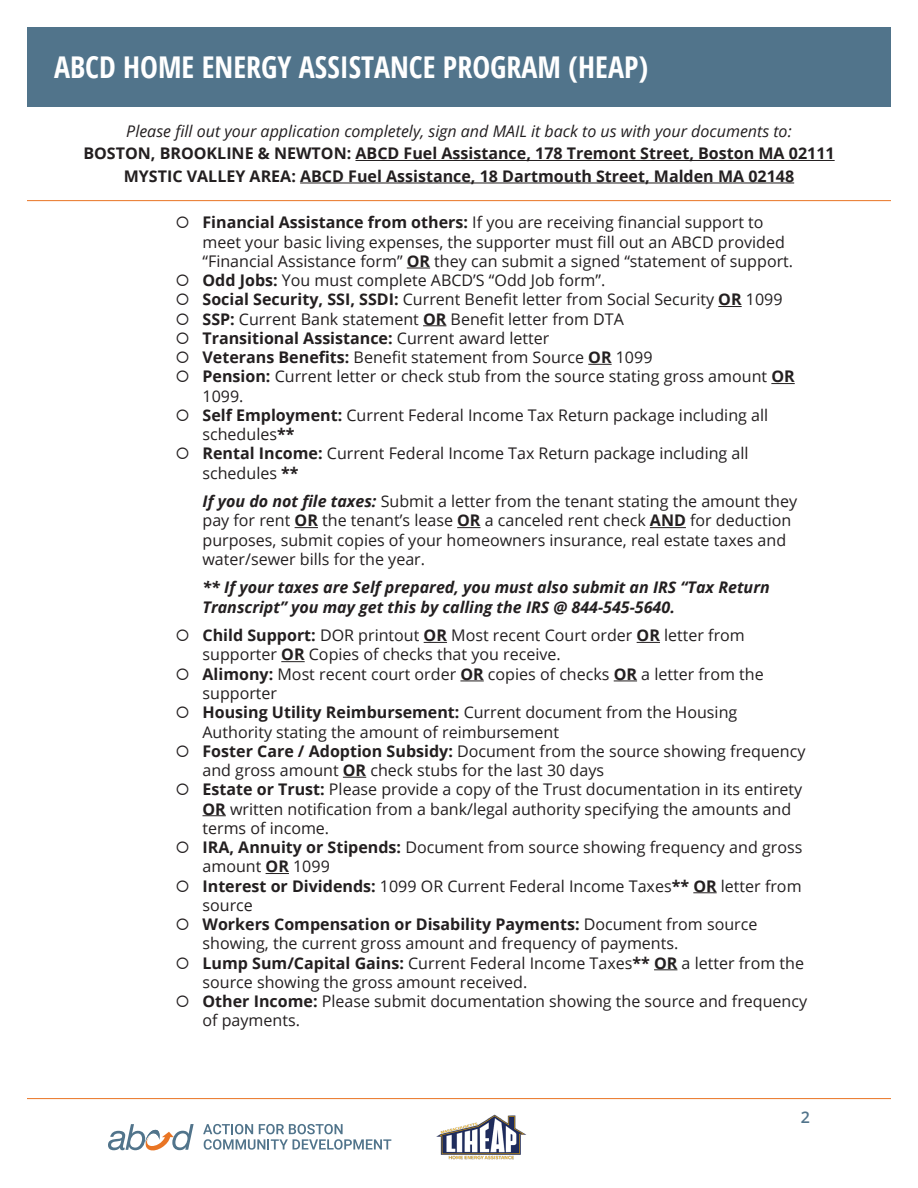
<style>
.page{position:relative;width:918px;height:1188px;background:#fff}
.page>*{position:absolute;margin:0;border:0;box-sizing:border-box;transform-origin:0 0}
.t1{font:700 condensed 30px "Open Sans";color:#fff}
.t2{font:16.05px/19.2px "Open Sans";color:#231f20}
.t3{font:700 16.05px/22.5px "Open Sans";color:#231f20;text-align:center}
.t4{font:italic 700 16.05px/19.2px "Open Sans";color:#231f20}
.t5{font:italic 16.05px "Open Sans";color:#231f20}
.t6{font:600 16.05px "Open Sans";color:#51748b}
.s1{font-weight:700}
.s2{font-weight:400}
.s3{font-weight:700;font-style:italic}
</style>
<div class="page">
<div style="left:27px;top:27px;width:864px;height:79px;background:#51748b"></div>
<hr style="left:27px;top:1098px;width:864px;height:1px;background:#e97524">
<svg style="left:108px;top:1124px;width:86px;height:27px"></svg>
<svg style="left:203px;top:1124px;width:188px;height:26px"></svg>
<img style="left:436px;top:1114px;width:90px;height:46px">
<hr style="left:355px;top:160px;width:480px;height:1px;background:#231f20">
<hr style="left:300px;top:183px;width:494px;height:1px;background:#231f20">
<hr style="left:27px;top:200px;width:864px;height:1px;background:#e97524">
<svg style="left:407px;top:268px;width:23px;height:1px"></svg>
<svg style="left:718px;top:306px;width:24px;height:1px"></svg>
<svg style="left:423px;top:325px;width:23px;height:1px"></svg>
<svg style="left:588px;top:364px;width:24px;height:1px"></svg>
<svg style="left:771px;top:383px;width:24px;height:1px"></svg>
<svg style="left:295px;top:527px;width:23px;height:1px"></svg>
<svg style="left:457px;top:527px;width:24px;height:1px"></svg>
<hr style="left:650px;top:527px;width:36px;height:1px;background:#231f20">
<svg style="left:424px;top:642px;width:23px;height:1px"></svg>
<svg style="left:637px;top:642px;width:23px;height:1px"></svg>
<svg style="left:281px;top:661px;width:24px;height:1px"></svg>
<svg style="left:460px;top:681px;width:24px;height:1px"></svg>
<svg style="left:614px;top:681px;width:23px;height:1px"></svg>
<svg style="left:343px;top:777px;width:23px;height:1px"></svg>
<svg style="left:202px;top:815px;width:24px;height:1px"></svg>
<svg style="left:266px;top:873px;width:23px;height:1px"></svg>
<svg style="left:693px;top:892px;width:24px;height:1px"></svg>
<svg style="left:654px;top:969px;width:23px;height:1px"></svg>
<h1 class="t1" style="left:54px;top:46px;width:596px">ABCD HOME ENERGY ASSISTANCE PROGRAM (HEAP)</h1>
<p class="t5" style="left:126px;top:120px;width:667px">Please fill out your application completely, sign and MAIL it back to us with your documents to:</p>
<p class="t3" style="left:83px;top:142px;width:753px">BOSTON, BROOKLINE &amp; NEWTON: ABCD Fuel Assistance, 178 Tremont Street, Boston MA 02111<br>MYSTIC VALLEY AREA: ABCD Fuel Assistance, 18 Dartmouth Street, Malden MA 02148</p>
<p class="t2" style="left:202px;top:212px;width:592px"><span class="s1">Financial Assistance from others:</span> If you are receiving financial support to meet your basic living expenses, the supporter must fill out an ABCD provided “Financial Assistance form” <span class="s1">OR</span> they can submit a signed “statement of support.</p>
<p class="t2" style="left:202px;top:270px;width:404px"><span class="s1">Odd Jobs:</span> You must complete ABCD’S “Odd Job form”.</p>
<p class="t2" style="left:202px;top:289px;width:582px"><span class="s1">Social Security, SSI, SSDI:</span> Current Benefit letter from Social Security <span class="s1">OR</span> 1099</p>
<p class="t2" style="left:202px;top:309px;width:423px"><span class="s1">SSP:</span> Current Bank statement <span class="s1">OR</span> Benefit letter from DTA</p>
<p class="t3" style="left:202px;top:326px;width:349px">Transitional Assistance: <span class="s2">Current award letter</span></p>
<p class="t2" style="left:202px;top:347px;width:452px"><span class="s1">Veterans Benefits:</span> Benefit statement from Source <span class="s1">OR</span> 1099</p>
<p class="t2" style="left:202px;top:367px;width:594px"><span class="s1">Pension:</span> Current letter or check stub from the source stating gross amount <span class="s1">OR<br></span>1099.</p>
<p class="t2" style="left:202px;top:405px;width:567px"><span class="s1">Self Employment:</span> Current Federal Income Tax Return package including all schedules<span class="s1">**</span></p>
<p class="t2" style="left:202px;top:444px;width:548px"><span class="s1">Rental Income:</span> Current Federal Income Tax Return package including all schedules <span class="s1">**</span></p>
<p class="t2" style="left:202px;top:491px;width:596px"><span class="s3">If you do not file taxes:</span> Submit a letter from the tenant stating the amount they pay for rent <span class="s1">OR</span> the tenant’s lease <span class="s1">OR</span> a canceled rent check <span class="s1">AND</span> for deduction purposes, submit copies of your homeowners insurance, real estate taxes and water/sewer bills for the year.</p>
<p class="t4" style="left:202px;top:578px;width:569px">** If your taxes are Self prepared, you must also submit an IRS “Tax Return<br>Transcript” you may get this by calling the IRS @ 844-545-5640.</p>
<p class="t2" style="left:202px;top:625px;width:544px"><span class="s1">Child Support:</span> DOR printout <span class="s1">OR</span> Most recent Court order <span class="s1">OR</span> letter from supporter <span class="s1">OR</span> Copies of checks that you receive.</p>
<p class="t2" style="left:202px;top:664px;width:563px"><span class="s1">Alimony:</span> Most recent court order <span class="s1">OR</span> copies of checks <span class="s1">OR</span> a letter from the supporter</p>
<p class="t2" style="left:202px;top:702px;width:536px"><span class="s1">Housing Utility Reimbursement:</span> Current document from the Housing<br>Authority stating the amount of reimbursement</p>
<p class="t2" style="left:202px;top:741px;width:605px"><span class="s1">Foster Care / Adoption Subsidy:</span> Document from the source showing frequency and gross amount <span class="s1">OR</span> check stubs for the last 30 days</p>
<p class="t2" style="left:202px;top:779px;width:601px"><span class="s1">Estate or Trust:</span> Please provide a copy of the Trust documentation in its entirety<br><span class="s1">OR</span> written notification from a bank/legal authority specifying the amounts and terms of income.</p>
<p class="t2" style="left:202px;top:837px;width:601px"><span class="s1">IRA, Annuity or Stipends:</span> Document from source showing frequency and gross amount <span class="s1">OR</span> 1099</p>
<p class="t2" style="left:202px;top:876px;width:601px"><span class="s1">Interest or Dividends:</span> 1099 OR Current Federal Income Taxes<span class="s1">** OR</span> letter from source</p>
<p class="t2" style="left:202px;top:914px;width:556px"><span class="s1">Workers Compensation or Disability Payments:</span> Document from source showing, the current gross amount and frequency of payments.</p>
<p class="t2" style="left:202px;top:953px;width:603px"><span class="s1">Lump Sum/Capital Gains:</span> Current Federal Income Taxes<span class="s1">** OR</span> a letter from the source showing the gross amount received.</p>
<p class="t2" style="left:202px;top:991px;width:606px"><span class="s1">Other Income:</span> Please submit documentation showing the source and frequency of payments.</p>
<p class="t6" style="left:801px;top:1106px;width:11px">2</p>
</div>
